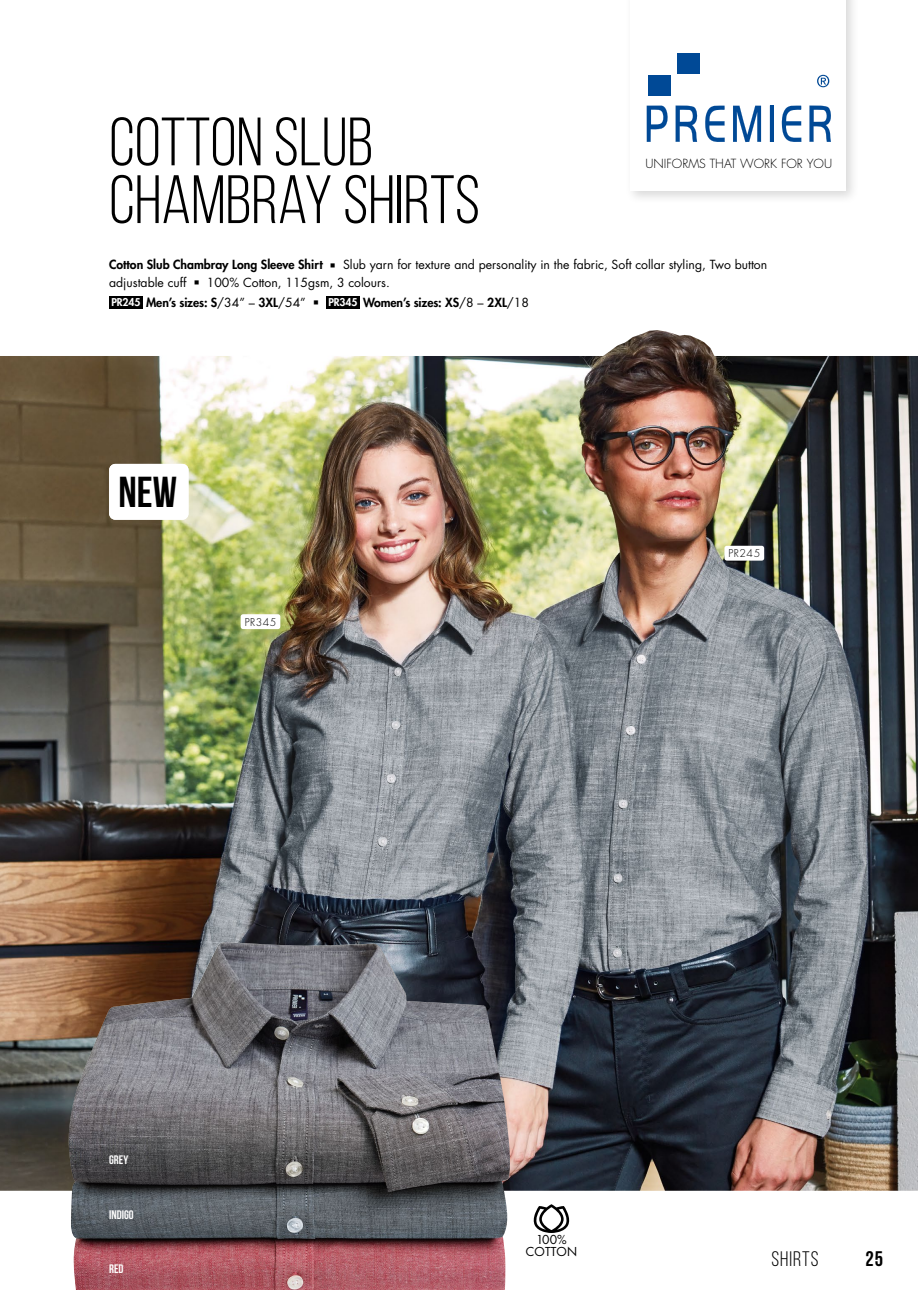
<style>
.page{position:relative;width:918px;height:1290px;background:#fff}
.page>*{position:absolute;margin:0;border:0;box-sizing:border-box;transform-origin:0 0}
.t1{font:68.25px/57.8px "Bebas Neue";color:#000}
.t2{font:700 43.05px "Bebas Neue";color:#000}
.t3{font:21px "Bebas Neue";letter-spacing:.05em;color:#000}
.t4{font:700 21px "Bebas Neue";color:#000}
.t5{font:12.25px/17.5px "Futura";color:#000}
.t6{font:800 12.25px "Futura";letter-spacing:-.01em;color:#000}
.t7{font:300 12.25px "Futura";color:#000}
.t8{font:700 12.25px "Bebas Neue";color:#fff}
.t9{font:12.08px/12.1px "Futura";letter-spacing:.01em;color:#000;text-align:center}
.t10{font:300 10.5px "Futura";letter-spacing:.05em;color:#000}
.s1{font-weight:800}
.s2{font-size:10.5px;color:#fff}
.s3{font-weight:400}
</style>
<div class="page">
<img style="left:0;top:330px;width:918px;height:861px">
<img style="left:68px;top:942px;width:442px;height:348px">
<div style="left:624px;top:0;width:235px;height:205px;background:#000;opacity:.15"></div>
<div style="left:630px;top:0;width:215px;height:191px;background:#fff"></div>
<svg style="left:647px;top:106px;width:21px;height:36px"></svg>
<svg style="left:675px;top:105px;width:22px;height:37px"></svg>
<svg style="left:705px;top:105px;width:20px;height:37px"></svg>
<svg style="left:733px;top:106px;width:28px;height:36px"></svg>
<svg style="left:769px;top:106px;width:4px;height:36px"></svg>
<svg style="left:782px;top:105px;width:19px;height:37px"></svg>
<svg style="left:809px;top:105px;width:22px;height:37px"></svg>
<div style="left:648px;top:76px;width:22px;height:20px;background:#004996"></div>
<div style="left:677px;top:53px;width:22px;height:20px;background:#004996"></div>
<svg style="left:817px;top:75px;width:12px;height:12px"></svg>
<div style="left:241px;top:614px;width:39px;height:15px;background:#fff;border-radius:2px"></div>
<div style="left:724px;top:546px;width:40px;height:15px;background:#fff;border-radius:2px"></div>
<div style="left:109px;top:296px;width:34px;height:13px;background:#000"></div>
<div style="left:326px;top:296px;width:34px;height:13px;background:#000"></div>
<div style="left:109px;top:464px;width:79px;height:56px;background:#fff;border-radius:6px"></div>
<svg style="left:533px;top:1204px;width:36px;height:29px"></svg>
<h1 class="t1" style="left:109px;top:112px;width:372px">COTTON SLUB<br>CHAMBRAY SHIRTS</h1>
<p class="t5" style="left:109px;top:256px;width:659px"><span class="s1">Cotton Slub Chambray Long Sleeve Shirt</span> ■ Slub yarn for texture and personality in the fabric, Soft collar styling, Two button adjustable cuff ■ 100% Cotton, 115gsm, 3 colours.</p>
<p class="t6" style="left:111px;top:294px;width:419px"><span class="s2">PR245</span> Men’s sizes: S<span class="s3">/34” –</span> 3XL<span class="s3">/54”</span> ■ <span class="s2">PR345</span> Women’s sizes: XS<span class="s3">/8 –</span> 2XL<span class="s3">/18</span></p>
<p class="t7" style="left:645px;top:156px;width:188px">UNIFORMS THAT WORK FOR YOU</p>
<h2 class="t2" style="left:118px;top:468px;width:60px">NEW</h2>
<p class="t10" style="left:245px;top:615px;width:33px">PR345</p>
<p class="t10" style="left:728px;top:547px;width:33px">PR245</p>
<p class="t8" style="left:109px;top:1153px;width:21px">GREY</p>
<p class="t8" style="left:109px;top:1207px;width:26px">INDIGO</p>
<p class="t8" style="left:109px;top:1262px;width:16px">RED</p>
<p class="t9" style="left:526px;top:1233px;width:53px">100%<br>COTTON</p>
<h3 class="t3" style="left:771px;top:1247px;width:49px">SHIRTS</h3>
<h3 class="t4" style="left:865px;top:1247px;width:19px">25</h3>
</div>
